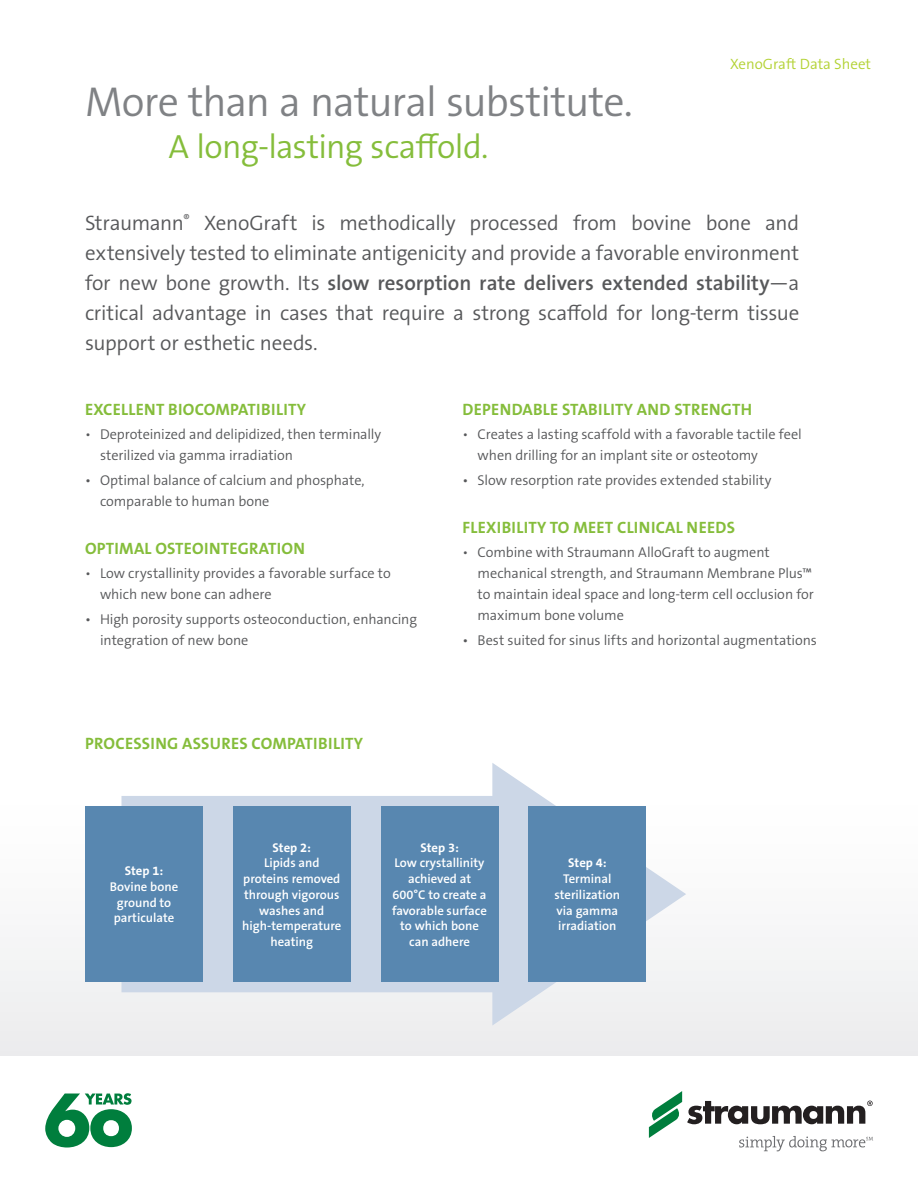
<style>
.page{position:relative;width:918px;height:1188px;background:#fff}
.page>*{position:absolute;margin:0;border:0;box-sizing:border-box;transform-origin:0 0}
.t1{font:300 42px "The Sans B W4";letter-spacing:-.025em;color:#808285}
.t2{font:300 33.75px "The Sans B W4";letter-spacing:-.02em;color:#85bd3b}
.t3{font:300 21px/30px "The Sans B W4";letter-spacing:-.01em;color:#57585a;text-align:justify}
.t4{font:16.5px "The Sans LP7 Bld";letter-spacing:.015em;color:#85bd3b}
.t5{font:300 15px "The Sans B W4";color:#b3d234}
.t6{font:14.25px/21px "The Sans LP4 Se Lig";letter-spacing:-.005em;color:#57585a}
.Body{font:600 12.75px/15.8px "The Sans B W6";color:#fff;text-align:center}
.s1{font-family:"The Sans B W6";font-weight:600}
.s2{font-family:"The Sans B W3";font-weight:300}
.s3{font-family:"The Sans B W7";font-weight:700}
</style>
<div class="page">
<div style="left:0;top:787px;width:918px;height:401px;background:#f4f5f5"></div>
<div style="left:0;top:1057px;width:918px;height:131px;background:#fff"></div>
<svg style="left:649px;top:1091px;width:224px;height:60px"></svg>
<svg style="left:45px;top:1093px;width:87px;height:55px"></svg>
<svg style="left:122px;top:763px;width:564px;height:263px"></svg>
<div style="left:85px;top:806px;width:118px;height:176px;background:#5887b0"></div>
<div style="left:233px;top:806px;width:118px;height:176px;background:#5887b0"></div>
<div style="left:381px;top:806px;width:118px;height:176px;background:#5887b0"></div>
<div style="left:528px;top:806px;width:118px;height:176px;background:#5887b0"></div>
<p class="t1" style="left:85px;top:75px;width:549px">More than a natural substitute.</p>
<p class="t2" style="left:168px;top:125px;width:322px">A long-lasting scaffold.</p>
<p class="t5" style="left:730px;top:54px;width:143px">XenoGraft Data Sheet</p>
<p class="t3" style="left:85px;top:208px;width:716px">Straumann<sup>®</sup> XenoGraft is methodically processed from bovine bone and extensively tested to eliminate antigenicity and provide a favorable environment for new bone growth. Its <span class="s1">slow resorption rate delivers extended stability</span>—a critical advantage in cases that require a strong scaffold for long-term tissue support or esthetic needs.</p>
<p class="t4" style="left:85px;top:399px;width:222px">EXCELLENT BIOCOMPATIBILITY</p>
<p class="t6" style="left:100px;top:424px;width:283px;text-indent:-15px"><span class="s2">•</span> Deproteinized and delipidized, then terminally sterilized via gamma irradiation</p>
<p class="t6" style="left:100px;top:469px;width:266px;text-indent:-15px">• Optimal balance of calcium and phosphate, comparable to human bone</p>
<p class="t4" style="left:85px;top:538px;width:221px">OPTIMAL OSTEOINTEGRATION</p>
<p class="t6" style="left:100px;top:563px;width:292px;text-indent:-15px"><span class="s2">•</span> Low crystallinity provides a favorable surface to which new bone can adhere</p>
<p class="t6" style="left:100px;top:608px;width:319px;text-indent:-15px">• High porosity supports osteoconduction, enhancing integration of new bone</p>
<p class="t4" style="left:85px;top:733px;width:279px">PROCESSING ASSURES COMPATIBILITY</p>
<p class="t4" style="left:463px;top:399px;width:291px">DEPENDABLE STABILITY AND STRENGTH</p>
<p class="t6" style="left:478px;top:424px;width:326px;text-indent:-15px"><span class="s2">•</span> Creates a lasting scaffold with a favorable tactile feel when drilling for an implant site or osteotomy</p>
<p class="t6" style="left:463px;top:469px;width:311px">• Slow resorption rate provides extended stability</p>
<p class="t4" style="left:463px;top:517px;width:274px">FLEXIBILITY TO MEET CLINICAL NEEDS</p>
<p class="t6" style="left:478px;top:542px;width:338px;text-indent:-15px"><span class="s2">•</span> Combine with Straumann AlloGraft to augment mechanical strength, and Straumann Membrane Plus™ to maintain ideal space and long-term cell occlusion for maximum bone volume</p>
<p class="t6" style="left:463px;top:629px;width:356px">• Best suited for sinus lifts and horizontal augmentations</p>
<p class="Body" style="left:110px;top:863px;width:70px"><span class="s3">Step 1:<br></span>Bovine bone ground to particulate</p>
<p class="Body" style="left:242px;top:839px;width:101px"><span class="s3">Step 2:<br></span>Lipids and proteins removed through vigorous washes and high-temperature heating</p>
<p class="Body" style="left:392px;top:839px;width:96px"><span class="s3">Step 3:<br></span>Low crystallinity achieved at<br>600°C to create a favorable surface to which bone can adhere</p>
<p class="Body" style="left:554px;top:855px;width:67px"><span class="s3">Step 4:<br></span>Terminal sterilization via gamma irradiation</p>
</div>
